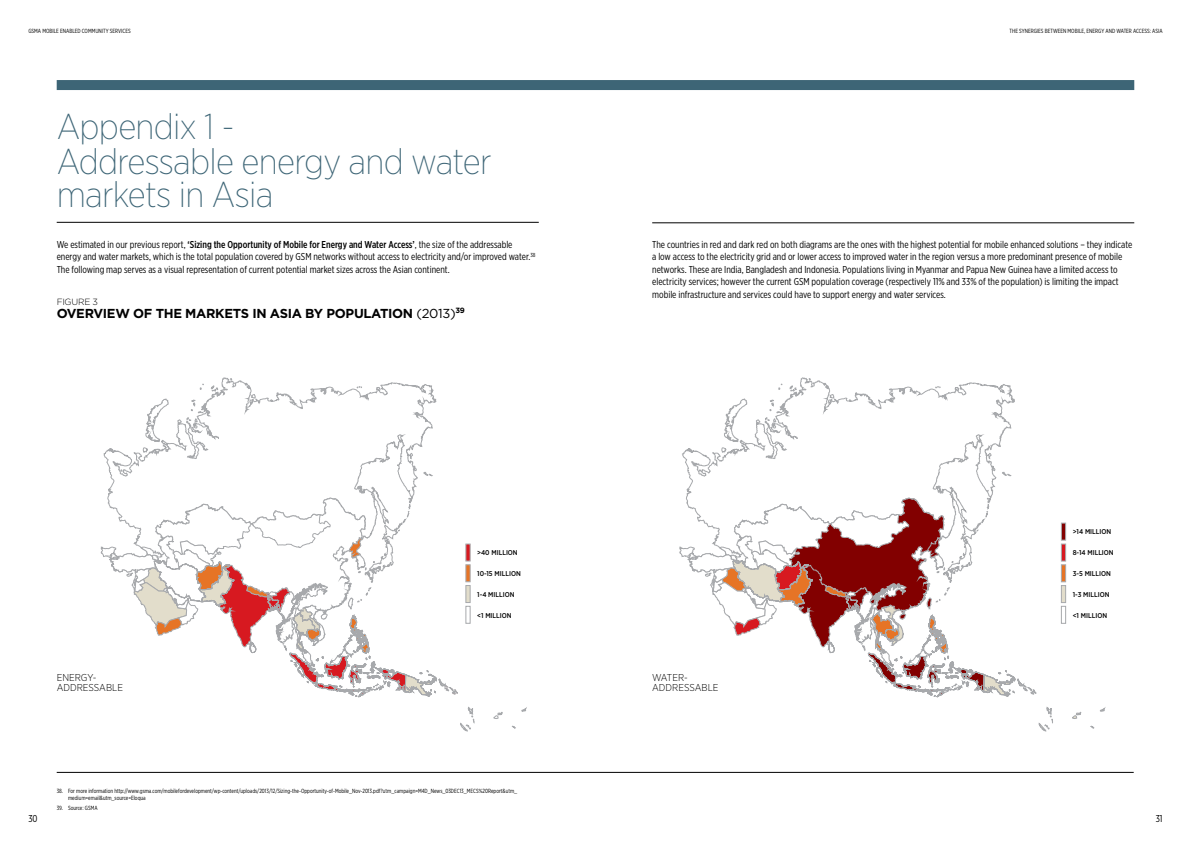
<style>
.page{position:relative;width:1191px;height:842px;background:#fff}
.page>*{position:absolute;margin:0;border:0;box-sizing:border-box;transform-origin:0 0}
.t1{font:200 35.9px/34.1px "Gotham Narrow";letter-spacing:-.02em;color:#3d6576}
.t2{font:700 13px "Gotham";letter-spacing:-.025em;color:#000}
.t3{font:10px/12.5px "Gotham X Narrow";color:#000}
.t4{font:300 10px/10px "Gotham Narrow";color:#000}
.t5{font:300 9px "Gotham";letter-spacing:-.025em;color:#000}
.t6{font:500 7px "Gotham Narrow";color:#000}
.t7{font:6px/7px "Gotham X Narrow";color:#000}
.s1{font-weight:500}
.s2{font-weight:400}
</style>
<div class="page">
<svg style="left:1061px;top:585px;width:5px;height:18px"></svg>
<svg style="left:1061px;top:543px;width:5px;height:18px"></svg>
<svg style="left:1061px;top:606px;width:5px;height:18px"></svg>
<svg style="left:1061px;top:564px;width:5px;height:18px"></svg>
<hr style="left:57px;top:772px;width:1076px;height:1px;background:#000">
<div style="left:57px;top:80px;width:1077px;height:10px;background:#3d6576"></div>
<hr style="left:57px;top:222px;width:482px;height:1px;background:#000">
<svg style="left:465px;top:585px;width:5px;height:18px"></svg>
<svg style="left:465px;top:543px;width:5px;height:18px"></svg>
<svg style="left:465px;top:606px;width:5px;height:18px"></svg>
<svg style="left:465px;top:564px;width:5px;height:18px"></svg>
<svg style="left:1061px;top:523px;width:5px;height:18px"></svg>
<svg style="left:103px;top:377px;width:333px;height:121px"></svg>
<svg style="left:460px;top:707px;width:14px;height:25px"></svg>
<svg style="left:493px;top:712px;width:10px;height:7px"></svg>
<svg style="left:521px;top:707px;width:6px;height:5px"></svg>
<svg style="left:101px;top:498px;width:357px;height:199px"></svg>
<svg style="left:682px;top:377px;width:333px;height:121px"></svg>
<svg style="left:1038px;top:707px;width:15px;height:25px"></svg>
<svg style="left:1072px;top:712px;width:9px;height:7px"></svg>
<svg style="left:1100px;top:707px;width:5px;height:5px"></svg>
<svg style="left:679px;top:498px;width:357px;height:199px"></svg>
<hr style="left:652px;top:223px;width:482px;height:1px;background:#000">
<p class="t7" style="left:28px;top:27px;width:104px">gsma mobile enabled community services</p>
<p class="t7" style="left:1009px;top:27px;width:154px">The Synergies between Mobile, Energy and Water Access: Asia</p>
<h1 class="t1" style="left:57px;top:108px;width:436px">Appendix 1 -<br>Addressable energy and water markets in Asia</h1>
<p class="t3" style="left:57px;top:238px;width:480px">We estimated in our previous report, <span class="s1">‘Sizing the Opportunity of Mobile for Energy and Water Access’</span>, the size of the addressable energy and water markets, which is the total population covered by GSM networks without access to electricity and/or improved water.<sup>38<br></sup>The following map serves as a visual representation of current potential market sizes across the Asian continent.</p>
<p class="t5" style="left:57px;top:296px;width:43px">FIGURE 3</p>
<h2 class="t2" style="left:57px;top:305px;width:223px">OVERVIEW OF THE MARKETS IN ASIA</h2>
<h2 class="t2" style="left:305px;top:305px;width:161px">BY POPULATION <span class="s2">(2013)</span><sup>39</sup></h2>
<p class="t3" style="left:652px;top:238px;width:481px">The countries in red and dark red on both diagrams are the ones with the highest potential for mobile enhanced solutions – they indicate a low access to the electricity grid and or lower access to improved water in the region versus a more predominant presence of mobile networks. These are India, Bangladesh and Indonesia. Populations living in Myanmar and Papua New Guinea have a limited access to electricity services; however the current GSM population coverage (respectively 11% and 33% of the population) is limiting the impact mobile infrastructure and services could have to support energy and water services.</p>
<p class="t6" style="left:1072px;top:527px;width:40px">&gt;14 MILLION</p>
<p class="t6" style="left:477px;top:548px;width:42px">&gt;40 MILLION</p>
<p class="t6" style="left:477px;top:590px;width:39px">1-4 MILLION</p>
<p class="t6" style="left:477px;top:569px;width:45px">10-15 MILLION</p>
<p class="t6" style="left:1072px;top:548px;width:43px">8-14 MILLION</p>
<p class="t6" style="left:1072px;top:590px;width:38px">1-3 MILLION</p>
<p class="t6" style="left:1072px;top:569px;width:40px">3-5 MILLION</p>
<p class="t6" style="left:477px;top:611px;width:18px">&lt;1 MILLION</p>
<p class="t6" style="left:1072px;top:611px;width:18px">&lt;1 MILLION</p>
<p class="t4" style="left:57px;top:672px;width:68px">ENERGY-<br>ADDRESSABLE</p>
<p class="t4" style="left:652px;top:672px;width:68px">WATER-<br>ADDRESSABLE</p>
<p class="t7" style="left:68px;top:788px;width:451px;text-indent:-11px">38. For more information http://www.gsma.com/mobilefordevelopment/wp-content/uploads/2013/12/Sizing-the-Opportunity-of-Mobile_Nov-2013.pdf?utm_campaign=M4D_News_03DEC13_MECS%20Report&amp;utm_ medium=email&amp;utm_source=Eloqua</p>
<p class="t7" style="left:57px;top:804px;width:42px">39. Source: GSMA</p>
<p class="t3" style="left:28px;top:812px;width:11px">30</p>
<p class="t3" style="left:1155px;top:812px;width:8px">31</p>
</div>
